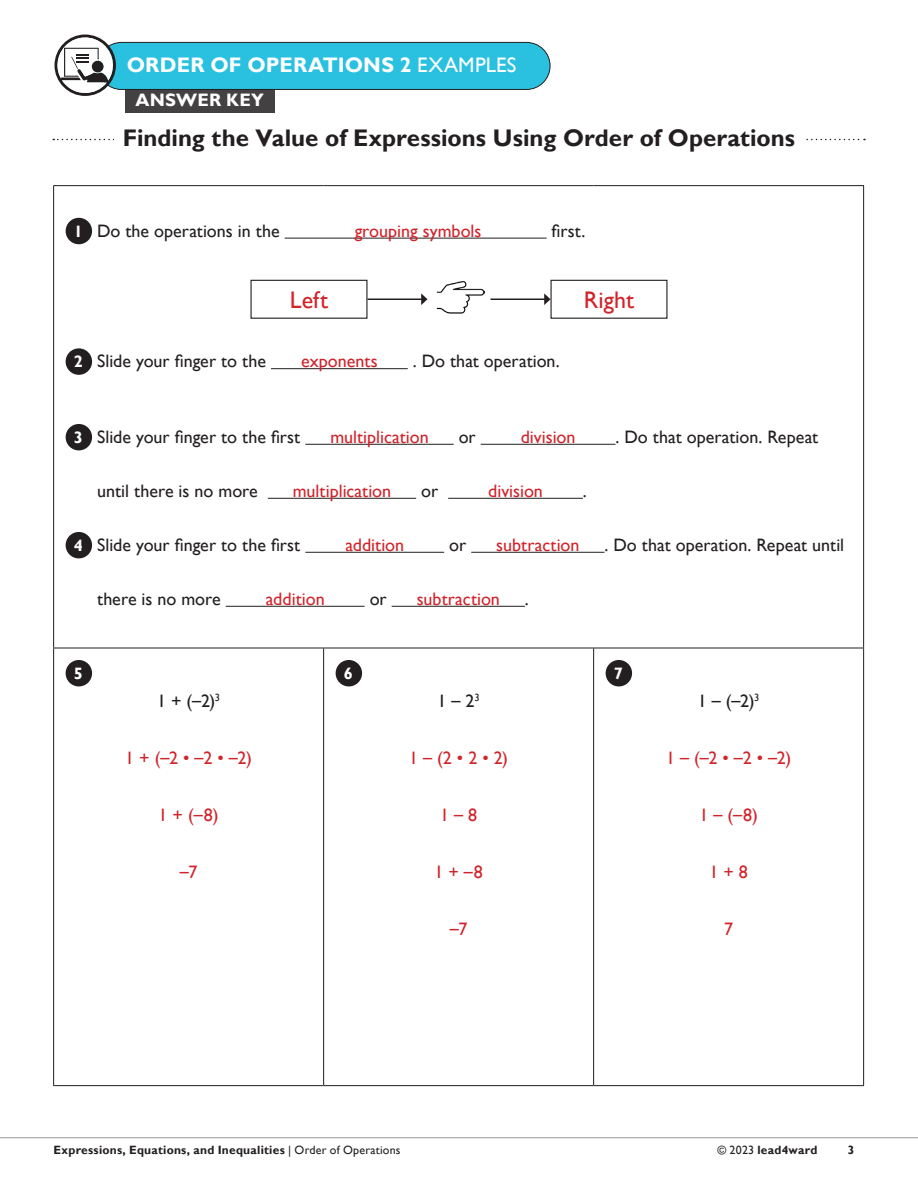
<style>
.page{position:relative;width:918px;height:1188px;background:#fff}
.page>*{position:absolute;margin:0;border:0;box-sizing:border-box;transform-origin:0 0}
.Directions{font:700 24px "Gill Sans";color:#231f20}
.Text_12{font:24px "Gill Sans";color:#d1232a}
.Main_Title_white{font:700 21px "Gill Sans";letter-spacing:.005em;color:#fff}
.Directions-2{font:18px "Gill Sans";color:#231f20}
.Directions-3{font:18px "Gill Sans";color:#d1232a}
.Main_Title{font:700 18px "Gill Sans";letter-spacing:.01em;color:#fff}
.Problem{font:700 16.5px "Gill Sans";color:#fff}
.t1{font:700 12px "Gill Sans";letter-spacing:.02em;color:#231f20}
.s1{font-weight:400}
</style>
<div class="page">
<hr style="left:0;top:1137px;width:918px;height:1px;background:#939598">
<div style="left:98px;top:42px;width:452px;height:47px;background:#2ac1e0;border-radius:24px"></div>
<div style="left:98px;top:42px;width:452px;height:48px;border:1px solid #231f20;border-radius:24px"></div>
<svg style="left:54px;top:35px;width:62px;height:61px"></svg>
<hr style="left:53px;top:185px;width:271px;height:1px;background:#231f20">
<hr style="left:53px;top:186px;width:1px;height:462px;background:#231f20">
<hr style="left:324px;top:185px;width:270px;height:1px;background:#231f20">
<hr style="left:594px;top:185px;width:270px;height:1px;background:#231f20">
<hr style="left:863px;top:186px;width:1px;height:462px;background:#231f20">
<hr style="left:53px;top:648px;width:271px;height:1px;background:#231f20">
<hr style="left:53px;top:648px;width:1px;height:437px;background:#231f20">
<hr style="left:324px;top:648px;width:270px;height:1px;background:#231f20">
<hr style="left:323px;top:648px;width:1px;height:437px;background:#231f20">
<hr style="left:594px;top:648px;width:270px;height:1px;background:#231f20">
<hr style="left:593px;top:648px;width:1px;height:437px;background:#231f20">
<hr style="left:863px;top:648px;width:1px;height:437px;background:#231f20">
<hr style="left:53px;top:1085px;width:271px;height:1px;background:#231f20">
<hr style="left:324px;top:1085px;width:270px;height:1px;background:#231f20">
<hr style="left:594px;top:1085px;width:270px;height:1px;background:#231f20">
<hr style="left:285px;top:238px;width:262px;height:1px;background:#231f20">
<hr style="left:271px;top:368px;width:137px;height:1px;background:#231f20">
<hr style="left:305px;top:444px;width:149px;height:1px;background:#231f20">
<hr style="left:481px;top:444px;width:135px;height:1px;background:#231f20">
<hr style="left:268px;top:498px;width:148px;height:1px;background:#231f20">
<hr style="left:448px;top:498px;width:135px;height:1px;background:#231f20">
<hr style="left:305px;top:552px;width:139px;height:1px;background:#231f20">
<hr style="left:471px;top:552px;width:133px;height:1px;background:#231f20">
<hr style="left:226px;top:606px;width:139px;height:1px;background:#231f20">
<hr style="left:392px;top:606px;width:133px;height:1px;background:#231f20">
<div style="left:66px;top:218px;width:26px;height:26px;background:#231f20;border-radius:50%"></div>
<div style="left:66px;top:348px;width:26px;height:27px;background:#231f20;border-radius:50%"></div>
<div style="left:66px;top:424px;width:26px;height:26px;background:#231f20;border-radius:50%"></div>
<div style="left:66px;top:532px;width:26px;height:26px;background:#231f20;border-radius:50%"></div>
<div style="left:66px;top:660px;width:26px;height:26px;background:#231f20;border-radius:50%"></div>
<div style="left:336px;top:660px;width:26px;height:26px;background:#231f20;border-radius:50%"></div>
<div style="left:606px;top:660px;width:26px;height:26px;background:#231f20;border-radius:50%"></div>
<div style="left:250px;top:280px;width:118px;height:39px;border:1px solid #231f20"></div>
<div style="left:550px;top:280px;width:118px;height:39px;border:1px solid #231f20"></div>
<hr style="left:490px;top:298px;width:55px;height:2px;background:#231f20">
<svg style="left:544px;top:293px;width:6px;height:12px"></svg>
<hr style="left:368px;top:298px;width:54px;height:2px;background:#231f20">
<svg style="left:421px;top:293px;width:7px;height:12px"></svg>
<img style="left:436px;top:281px;width:48px;height:33px">
<svg style="left:53px;top:139px;width:812px;height:1px"></svg>
<div style="left:114px;top:125px;width:690px;height:25px;background:#fff"></div>
<div style="left:125px;top:89px;width:149px;height:24px;background:#444142"></div>
<p class="Main_Title_white" style="left:127px;top:53px;width:391px">ORDER OF OPERATIONS 2 <span class="s1">EXAMPLES</span></p>
<p class="Main_Title" style="left:136px;top:89px;width:130px">ANSWER KEY</p>
<p class="Directions" style="left:123px;top:123px;width:674px">Finding the Value of Expressions Using Order of Operations</p>
<p class="Problem" style="left:74px;top:221px;width:11px">1</p>
<p class="Directions-2" style="left:97px;top:220px;width:184px">Do the operations in the</p>
<p class="Directions-3" style="left:355px;top:220px;width:128px">grouping symbols</p>
<p class="Directions-2" style="left:552px;top:220px;width:35px">first.</p>
<p class="Text_12" style="left:290px;top:286px;width:40px">Left</p>
<p class="Text_12" style="left:584px;top:286px;width:52px">Right</p>
<p class="Problem" style="left:74px;top:352px;width:11px">2</p>
<p class="Directions-2" style="left:97px;top:351px;width:170px">Slide your finger to the</p>
<p class="Directions-3" style="left:301px;top:351px;width:78px">exponents</p>
<p class="Directions-2" style="left:413px;top:351px;width:148px">. Do that operation.</p>
<p class="Problem" style="left:74px;top:427px;width:11px">3</p>
<p class="Directions-2" style="left:97px;top:426px;width:205px">Slide your finger to the first</p>
<p class="Directions-3" style="left:330px;top:426px;width:100px">multiplication</p>
<p class="Directions-2" style="left:459px;top:426px;width:18px">or</p>
<p class="Directions-3" style="left:521px;top:426px;width:56px">division</p>
<p class="Directions-2" style="left:616px;top:426px;width:204px">. Do that operation. Repeat</p>
<p class="Directions-2" style="left:97px;top:480px;width:162px">until there is no more</p>
<p class="Directions-3" style="left:293px;top:480px;width:100px">multiplication</p>
<p class="Directions-2" style="left:421px;top:480px;width:18px">or</p>
<p class="Directions-3" style="left:488px;top:480px;width:56px">division</p>
<p class="Directions-2" style="left:583px;top:480px;width:5px">.</p>
<p class="Problem" style="left:74px;top:535px;width:11px">4</p>
<p class="Directions-2" style="left:97px;top:534px;width:205px">Slide your finger to the first</p>
<p class="Directions-3" style="left:345px;top:534px;width:60px">addition</p>
<p class="Directions-2" style="left:449px;top:534px;width:18px">or</p>
<p class="Directions-3" style="left:496px;top:534px;width:85px">subtraction</p>
<p class="Directions-2" style="left:604px;top:534px;width:241px">. Do that operation. Repeat until</p>
<p class="Directions-2" style="left:97px;top:588px;width:125px">there is no more</p>
<p class="Directions-3" style="left:266px;top:588px;width:60px">addition</p>
<p class="Directions-2" style="left:370px;top:588px;width:18px">or</p>
<p class="Directions-3" style="left:417px;top:588px;width:85px">subtraction</p>
<p class="Directions-2" style="left:525px;top:588px;width:5px">.</p>
<p class="Problem" style="left:74px;top:663px;width:11px">5</p>
<p class="Directions-2" style="left:157px;top:691px;width:65px">1 + (–2)<sup>3</sup></p>
<p class="Directions-3" style="left:125px;top:748px;width:128px">1 + (–2 • –2 • –2)</p>
<p class="Directions-3" style="left:159px;top:805px;width:61px">1 + (–8)</p>
<p class="Directions-3" style="left:180px;top:861px;width:19px">–7</p>
<p class="Problem" style="left:344px;top:663px;width:11px">6</p>
<p class="Directions-2" style="left:438px;top:691px;width:44px">1 – 2<sup>3</sup></p>
<p class="Directions-3" style="left:409px;top:748px;width:100px">1 – (2 • 2 • 2)</p>
<p class="Directions-3" style="left:440px;top:805px;width:39px">1 – 8</p>
<p class="Directions-3" style="left:434px;top:862px;width:50px">1 + –8</p>
<p class="Directions-3" style="left:450px;top:918px;width:19px">–7</p>
<p class="Problem" style="left:614px;top:663px;width:11px">7</p>
<p class="Directions-2" style="left:698px;top:691px;width:63px">1 – (–2)<sup>3</sup></p>
<p class="Directions-3" style="left:666px;top:748px;width:127px">1 – (–2 • –2 • –2)</p>
<p class="Directions-3" style="left:699px;top:805px;width:60px">1 – (–8)</p>
<p class="Directions-3" style="left:709px;top:862px;width:40px">1 + 8</p>
<p class="Directions-3" style="left:724px;top:919px;width:10px">7</p>
<p class="t1" style="left:54px;top:1143px;width:348px">Expressions, Equations, and Inequalities <span class="s1">| Order of Operations</span></p>
<p class="t1" style="left:717px;top:1143px;width:102px"><span class="s1">© 2023</span> lead4ward</p>
<p class="t1" style="left:848px;top:1143px;width:8px">3</p>
</div>
